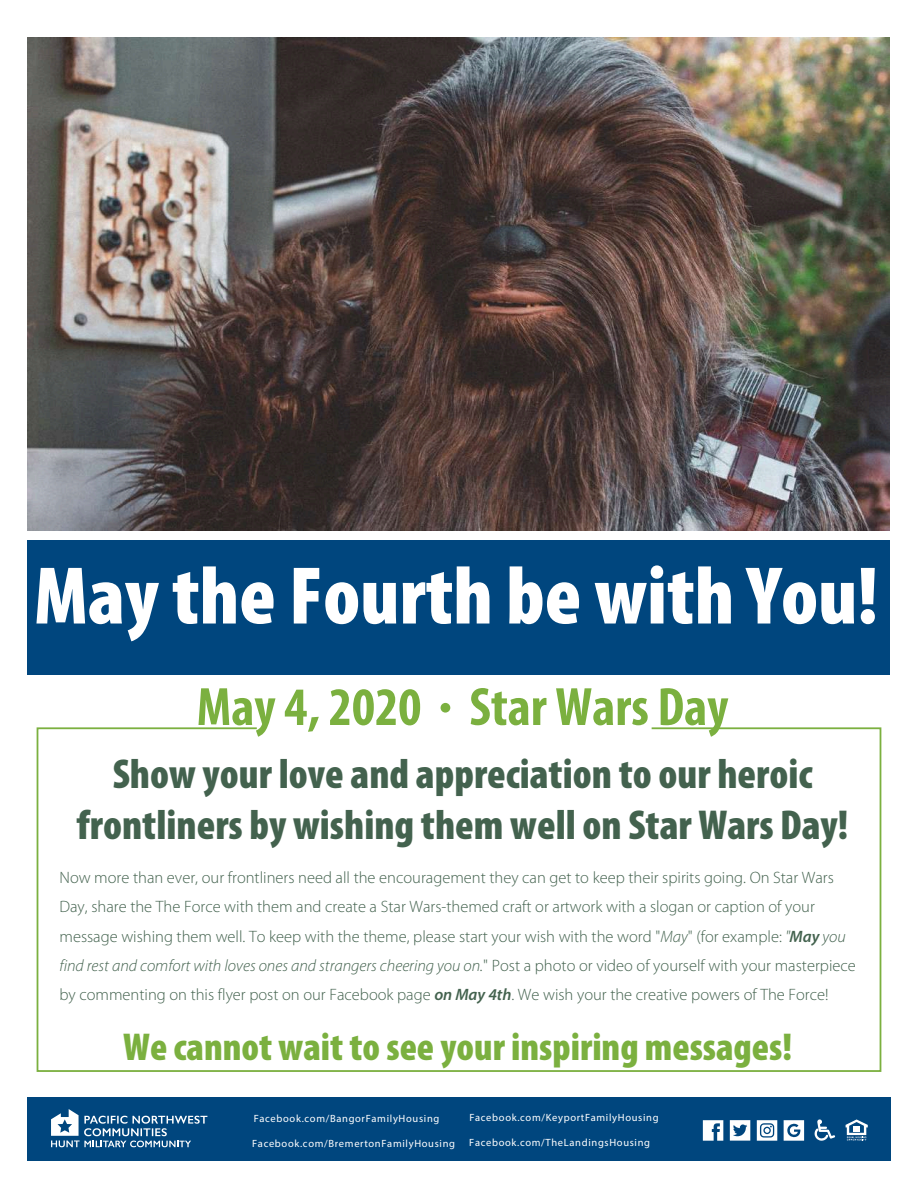
<style>
.page{position:relative;width:918px;height:1188px;background:#fff}
.page>*{position:absolute;margin:0;border:0;box-sizing:border-box;transform-origin:0 0}
.t1{font:900 condensed 82.5px "Myriad Pro";color:#fff}
.t2{font:700 condensed 54.45px "Myriad Pro";color:#7bb03f}
.t3{font:900 condensed 42px/50.4px "Myriad Pro";color:#43624e;text-align:center}
.t4{font:900 condensed 39px "Myriad Pro";color:#7bb03f}
.t5{font:300 16.5px/29.2px "Myriad Pro";color:#43624e}
.t6{font:10.5px "Myriad Pro";letter-spacing:.065em;color:#fff}
.s1{font-weight:300;font-stretch:normal}
.s2{font-style:italic}
.s3{font-weight:600;font-style:italic}
</style>
<div class="page">
<div style="left:27px;top:541px;width:863px;height:134px;background:#00467e"></div>
<div style="left:27px;top:1097px;width:864px;height:64px;background:#00467e"></div>
<svg style="left:846px;top:1119px;width:22px;height:22px"></svg>
<svg style="left:815px;top:1119px;width:20px;height:22px"></svg>
<svg style="left:703px;top:1120px;width:20px;height:21px"></svg>
<svg style="left:784px;top:1120px;width:20px;height:21px"></svg>
<svg style="left:730px;top:1120px;width:20px;height:21px"></svg>
<svg style="left:757px;top:1120px;width:20px;height:21px"></svg>
<svg style="left:51px;top:1109px;width:156px;height:38px"></svg>
<svg style="left:36px;top:727px;width:846px;height:345px"></svg>
<img style="left:27px;top:38px;width:862px;height:492px">
<h1 class="t1" style="left:34px;top:550px;width:846px">May the Fourth be with You!</h1>
<h2 class="t2" style="left:197px;top:673px;width:533px">May 4, 2020 <span class="s1">•</span> Star Wars Day</h2>
<h3 class="t3" style="left:77px;top:750px;width:773px">Show your love and appreciation to our heroic frontliners by wishing them well on Star Wars Day!</h3>
<p class="t5" style="left:59px;top:863px;width:798px">Now more than ever, our frontliners need all the encouragement they can get to keep their spirits going. On Star Wars Day, share the The Force with them and create a Star Wars-themed craft or artwork with a slogan or caption of your message wishing them well. To keep with the theme, please start your wish with the word "<span class="s2">May</span>" (for example: <span class="s2">"</span><span class="s3">May</span> <span class="s2">you find rest and comfort with loves ones and strangers cheering you on.</span>" Post a photo or video of yourself with your masterpiece by commenting on this flyer post on our Facebook page <span class="s3">on May 4th</span>. We wish your the creative powers of The Force!</p>
<h3 class="t4" style="left:123px;top:1025px;width:671px">We cannot wait to see your inspiring messages!</h3>
<p class="t6" style="left:254px;top:1112px;width:187px">Facebook.com/BangorFamilyHousing</p>
<p class="t6" style="left:469px;top:1111px;width:191px">Facebook.com/KeyportFamilyHousing</p>
<p class="t6" style="left:252px;top:1137px;width:204px">Facebook.com/BremertonFamilyHousing</p>
<p class="t6" style="left:469px;top:1136px;width:182px">Facebook.com/TheLandingsHousing</p>
</div>
